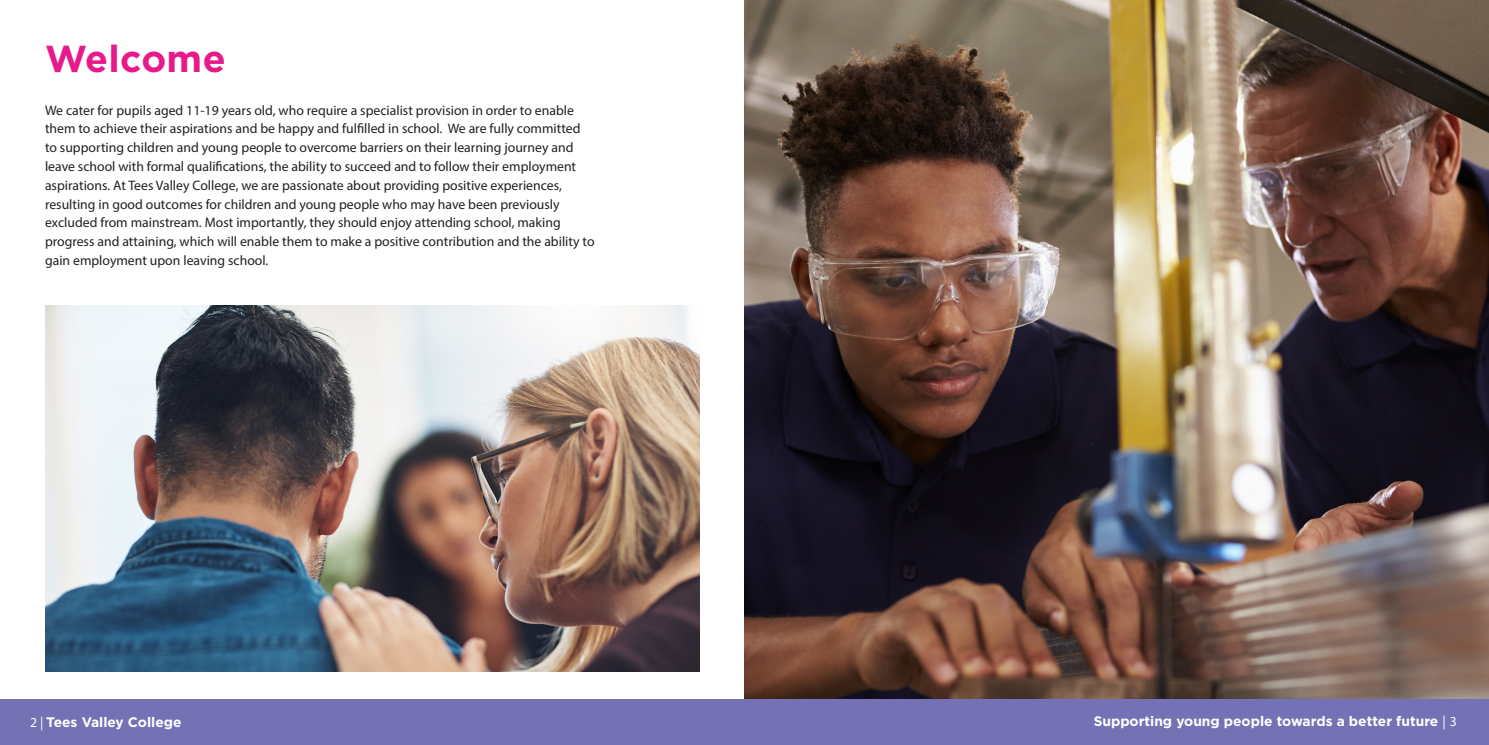
<style>
.page{position:relative;width:1489px;height:745px;background:#fff}
.page>*{position:absolute;margin:0;border:0;box-sizing:border-box;transform-origin:0 0}
.t1{font:700 37.5px "Gotham";letter-spacing:.01em;color:#e8198a}
.t2{font:13.75px/18.8px "Myriad Pro";color:#231f20}
.t3{font:700 13.75px "Gotham";color:#fff}
.s1{font-family:"Myriad Pro";font-weight:400}
</style>
<div class="page">
<img style="left:744px;top:0;width:744px;height:699px">
<div style="left:0;top:699px;width:1488px;height:45px;background:#7472b5"></div>
<img style="left:45px;top:305px;width:654px;height:365px">
<p class="t1" style="left:45px;top:37px;width:182px">Welcome</p>
<p class="t2" style="left:45px;top:100px;width:551px">We cater for pupils aged 11-19 years old, who require a specialist provision in order to enable them to achieve their aspirations and be happy and fulfilled in school. We are fully committed to supporting children and young people to overcome barriers on their learning journey and leave school with formal qualifications, the ability to succeed and to follow their employment aspirations. At Tees Valley College, we are passionate about providing positive experiences, resulting in good outcomes for children and young people who may have been previously excluded from mainstream. Most importantly, they should enjoy attending school, making progress and attaining, which will enable them to make a positive contribution and the ability to gain employment upon leaving school.</p>
<p class="t3" style="left:30px;top:713px;width:153px"><span class="s1">2 |</span> Tees Valley College</p>
<p class="t3" style="left:1093px;top:713px;width:365px">Supporting young people towards a better future <span class="s1">| 3</span></p>
</div>
